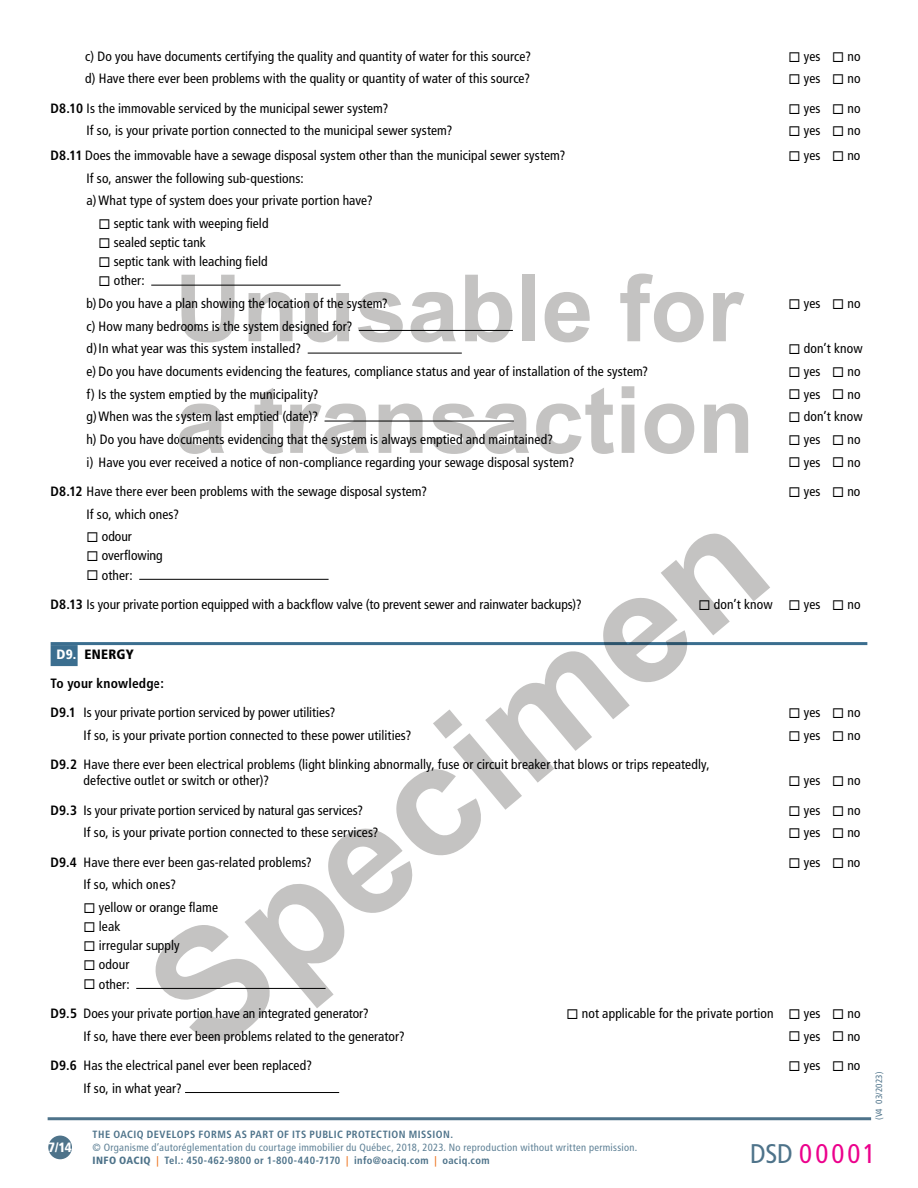
<style>
.page{position:relative;width:918px;height:1188px;background:#fff}
.page>*{position:absolute;margin:0;border:0;box-sizing:border-box;transform-origin:0 0}
.t1{font:condensed 27px "Frutiger LT Std";letter-spacing:.1em;color:#ec008c}
.t2{font:condensed 13.5px/29.4px "Frutiger LT Std";letter-spacing:.005em;color:#000}
.t3{font:900 condensed 13.5px "Frutiger LT Std";color:#fff}
.t4{font:condensed 10.5px/12.6px "Frutiger LT Std";letter-spacing:.03em;color:#5f8196}
.t5{font:700 condensed 10.5px "Frutiger LT Std";letter-spacing:.04em;color:#4e738a}
.t6{font:condensed 9px "Frutiger LT Std";letter-spacing:.015em;color:#4e738a}
.s1{font-weight:700}
.s2{font-weight:900;color:#fff}
.s3{font-weight:900}
.s4{font-weight:900;color:#4e738a}
.s5{font-weight:700;color:#ee7623}
.s6{font-weight:700;color:#4e738a}
.s7{color:#4e738a}
</style>
<div class="page">
<div style="left:48px;top:1136px;width:24px;height:23px;background:#4e738a;border-radius:50%"></div>
<hr style="left:48px;top:1117px;width:823px;height:3px;background:#4e738a">
<hr style="left:51px;top:642px;width:816px;height:3px;background:#3b6e8f">
<div style="left:51px;top:645px;width:27px;height:21px;background:#3b6e8f"></div>
<hr style="left:151px;top:285px;width:190px;height:1px;background:#000">
<hr style="left:359px;top:330px;width:154px;height:1px;background:#000">
<hr style="left:308px;top:353px;width:154px;height:1px;background:#000">
<hr style="left:325px;top:421px;width:189px;height:1px;background:#000">
<hr style="left:139px;top:579px;width:190px;height:1px;background:#000">
<hr style="left:136px;top:988px;width:190px;height:1px;background:#000">
<hr style="left:185px;top:1092px;width:154px;height:1px;background:#000">
<svg style="left:155px;top:533px;width:615px;height:508px"></svg>
<svg style="left:181px;top:275px;width:54px;height:67px"></svg>
<svg style="left:249px;top:292px;width:44px;height:49px"></svg>
<svg style="left:305px;top:293px;width:44px;height:49px"></svg>
<svg style="left:358px;top:292px;width:45px;height:50px"></svg>
<svg style="left:411px;top:292px;width:45px;height:50px"></svg>
<svg style="left:465px;top:275px;width:47px;height:67px"></svg>
<div style="left:523px;top:275px;width:12px;height:66px;background:#c4c3c2"></div>
<svg style="left:545px;top:292px;width:45px;height:50px"></svg>
<svg style="left:620px;top:274px;width:84px;height:68px"></svg>
<svg style="left:713px;top:292px;width:31px;height:49px"></svg>
<svg style="left:179px;top:404px;width:45px;height:50px"></svg>
<svg style="left:255px;top:388px;width:28px;height:66px"></svg>
<svg style="left:290px;top:404px;width:79px;height:50px"></svg>
<svg style="left:379px;top:404px;width:44px;height:49px"></svg>
<svg style="left:431px;top:404px;width:45px;height:50px"></svg>
<svg style="left:484px;top:404px;width:45px;height:50px"></svg>
<svg style="left:536px;top:388px;width:78px;height:66px"></svg>
<svg style="left:622px;top:386px;width:12px;height:67px"></svg>
<svg style="left:645px;top:404px;width:49px;height:50px"></svg>
<svg style="left:704px;top:404px;width:44px;height:49px"></svg>
<p class="t2" style="left:85px;top:41px;width:447px">c) Do you have documents certifying the quality and quantity of water for this source?</p>
<p class="t2" style="left:789px;top:41px;width:73px">◻ yes ◻ no</p>
<p class="t2" style="left:85px;top:64px;width:446px">d) Have there ever been problems with the quality or quantity of water of this source?</p>
<p class="t2" style="left:789px;top:64px;width:73px">◻ yes ◻ no</p>
<p class="t2" style="left:51px;top:94px;width:339px"><span class="s1">D8.10</span> Is the immovable serviced by the municipal sewer system?</p>
<p class="t2" style="left:789px;top:94px;width:73px">◻ yes ◻ no</p>
<p class="t2" style="left:87px;top:116px;width:367px">If so, is your private portion connected to the municipal sewer system?</p>
<p class="t2" style="left:789px;top:116px;width:73px">◻ yes ◻ no</p>
<p class="t2" style="left:51px;top:141px;width:516px"><span class="s1">D8.11</span> Does the immovable have a sewage disposal system other than the municipal sewer system?</p>
<p class="t2" style="left:789px;top:141px;width:73px">◻ yes ◻ no</p>
<p class="t2" style="left:87px;top:167px;width:288px;line-height:22.6px">If so, answer the following sub-questions:<br>a)What type of system does your private portion have?</p>
<p class="t2" style="left:99px;top:209px;width:171px">◻ septic tank with weeping field</p>
<p class="t2" style="left:99px;top:228px;width:109px">◻ sealed septic tank</p>
<p class="t2" style="left:99px;top:247px;width:170px">◻ septic tank with leaching field</p>
<p class="t2" style="left:87px;top:269px;width:303px;line-height:22.6px;text-indent:12px">◻ other:<br>b)Do you have a plan showing the location of the system?</p>
<p class="t2" style="left:789px;top:289px;width:73px">◻ yes ◻ no</p>
<p class="t2" style="left:87px;top:315px;width:267px;line-height:22.6px">c) How many bedrooms is the system designed for? d)In what year was this system installed?</p>
<p class="t2" style="left:789px;top:334px;width:75px">◻ don’t know</p>
<p class="t2" style="left:87px;top:357px;width:563px">e) Do you have documents evidencing the features, compliance status and year of installation of the system?</p>
<p class="t2" style="left:789px;top:357px;width:73px">◻ yes ◻ no</p>
<p class="t2" style="left:87px;top:379px;width:233px">f) Is the system emptied by the municipality?</p>
<p class="t2" style="left:789px;top:379px;width:73px">◻ yes ◻ no</p>
<p class="t2" style="left:87px;top:402px;width:233px">g)When was the system last emptied (date)?</p>
<p class="t2" style="left:789px;top:402px;width:75px">◻ don’t know</p>
<p class="t2" style="left:87px;top:425px;width:468px">h) Do you have documents evidencing that the system is always emptied and maintained?</p>
<p class="t2" style="left:789px;top:425px;width:73px">◻ yes ◻ no</p>
<p class="t2" style="left:87px;top:447px;width:489px">i) Have you ever received a notice of non-compliance regarding your sewage disposal system?</p>
<p class="t2" style="left:789px;top:447px;width:73px">◻ yes ◻ no</p>
<p class="t2" style="left:51px;top:477px;width:378px"><span class="s1">D8.12</span> Have there ever been problems with the sewage disposal system?</p>
<p class="t2" style="left:789px;top:477px;width:73px">◻ yes ◻ no</p>
<p class="t2" style="left:87px;top:499px;width:94px">If so, which ones?</p>
<p class="t2" style="left:87px;top:522px;width:47px">◻ odour</p>
<p class="t2" style="left:87px;top:541px;width:77px">◻ overflowing</p>
<p class="t2" style="left:51px;top:560px;width:533px;text-indent:36px">◻ other:<br><span class="s1">D8.13</span> Is your private portion equipped with a backflow valve (to prevent sewer and rainwater backups)?</p>
<p class="t2" style="left:699px;top:590px;width:163px">◻ don’t know ◻ yes ◻ no</p>
<p class="t2" style="left:51px;top:639px;width:286px;text-indent:6px"><span class="s2">D9.</span> <span class="s3">ENERGY<br></span><span class="s1">To your knowledge:<br>D9.1</span> Is your private portion serviced by power utilities?</p>
<p class="t2" style="left:789px;top:698px;width:73px">◻ yes ◻ no</p>
<p class="t2" style="left:84px;top:721px;width:329px">If so, is your private portion connected to these power utilities?</p>
<p class="t2" style="left:789px;top:721px;width:73px">◻ yes ◻ no</p>
<p class="t2" style="left:84px;top:757px;width:628px;line-height:15.9px;text-indent:-33px"><span class="s1">D9.2</span> Have there ever been electrical problems (light blinking abnormally, fuse or circuit breaker that blows or trips repeatedly, defective outlet or switch or other)?</p>
<p class="t2" style="left:789px;top:766px;width:73px">◻ yes ◻ no</p>
<p class="t2" style="left:51px;top:795px;width:314px"><span class="s1">D9.3</span> Is your private portion serviced by natural gas services?</p>
<p class="t2" style="left:789px;top:795px;width:73px">◻ yes ◻ no</p>
<p class="t2" style="left:84px;top:818px;width:296px">If so, is your private portion connected to these services?</p>
<p class="t2" style="left:789px;top:818px;width:73px">◻ yes ◻ no</p>
<p class="t2" style="left:51px;top:848px;width:263px"><span class="s1">D9.4</span> Have there ever been gas-related problems?</p>
<p class="t2" style="left:789px;top:848px;width:73px">◻ yes ◻ no</p>
<p class="t2" style="left:84px;top:870px;width:94px">If so, which ones?</p>
<p class="t2" style="left:84px;top:893px;width:136px">◻ yellow or orange flame</p>
<p class="t2" style="left:84px;top:912px;width:38px">◻ leak</p>
<p class="t2" style="left:84px;top:931px;width:98px">◻ irregular supply</p>
<p class="t2" style="left:84px;top:950px;width:47px">◻ odour</p>
<p class="t2" style="left:51px;top:969px;width:320px;text-indent:33px">◻ other:<br><span class="s1">D9.5</span> Does your private portion have an integrated generator?</p>
<p class="t2" style="left:567px;top:999px;width:295px">◻ not applicable for the private portion ◻ yes ◻ no</p>
<p class="t2" style="left:84px;top:1021px;width:323px">If so, have there ever been problems related to the generator?</p>
<p class="t2" style="left:789px;top:1021px;width:73px">◻ yes ◻ no</p>
<p class="t2" style="left:51px;top:1051px;width:263px"><span class="s1">D9.6</span> Has the electrical panel ever been replaced?</p>
<p class="t2" style="left:789px;top:1051px;width:73px">◻ yes ◻ no</p>
<p class="t2" style="left:84px;top:1073px;width:100px">If so, in what year?</p>
<p class="t6" style="left:874px;top:1120px;width:50px;rotate:-90deg">(V4 03/2023)</p>
<p class="t5" style="left:93px;top:1128px;width:362px">THE OACIQ DEVELOPS FORMS AS PART OF ITS PUBLIC PROTECTION MISSION.</p>
<p class="t4" style="left:93px;top:1141px;width:546px">© Organisme d’autoréglementation du courtage immobilier du Québec, 2018, 2023. No reproduction without written permission.<br><span class="s4">INFO OACIQ</span> <span class="s5">|</span> <span class="s6">Tel.: 450-462-9800 or 1-800-440-7170</span> <span class="s5">|</span> <span class="s6">info@oaciq.com</span> <span class="s5">|</span> <span class="s6">oaciq.com</span></p>
<p class="t3" style="left:48px;top:1139px;width:25px">7/14</p>
<h1 class="t1" style="left:750px;top:1137px;width:127px"><span class="s7">DSD</span> 00001</h1>
</div>
